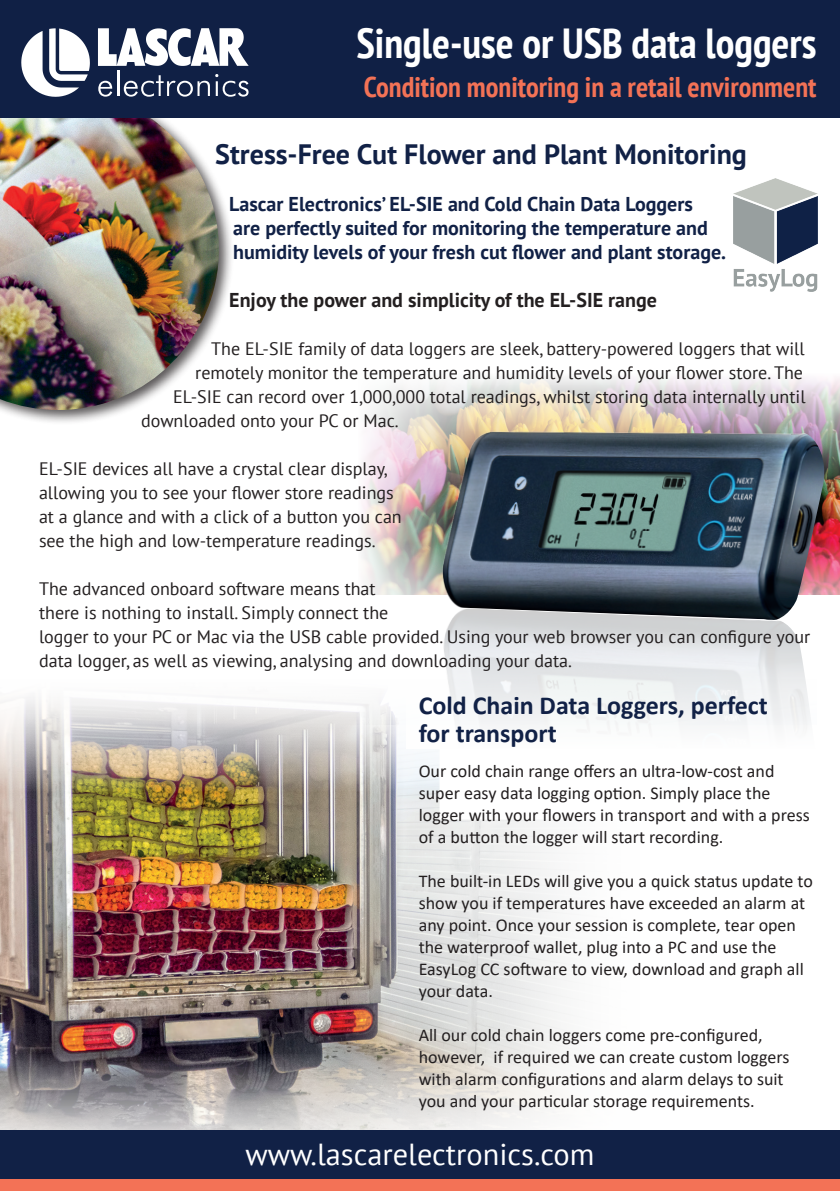
<style>
.page{position:relative;width:840px;height:1191px;background:#fff}
.page>*{position:absolute;margin:0;border:0;box-sizing:border-box;transform-origin:0 0}
.t1{font:700 condensed 42px "PT Sans";color:#fff}
.t2{font:30.4px "PT Sans";color:#fff}
.t3{font:700 condensed 28.6px "PT Sans";color:#f37256}
.t4{font:700 28px "PT Sans";color:#112146}
.t5{font:700 26px/28px "Calibri";color:#112146}
.t6{font:700 20px/24px "PT Sans";color:#112146}
.t7{font:700 20px "PT Sans";color:#231f20}
.t8{font:18px/24px "PT Sans";color:#231f20}
.t9{font:18px/22px "Calibri";color:#231f20}
</style>
<div class="page">
<img style="left:0;top:791px;width:342px;height:261px">
<svg style="left:0;top:1052px;width:342px;height:78px;background:#979497"></svg>
<div style="left:0;top:84px;width:234px;height:341px;background:#231f20;opacity:.75"></div>
<img style="left:0;top:117px;width:219px;height:293px">
<div style="left:0;top:0;width:839px;height:117px;background:#102045"></div>
<svg style="left:342px;top:791px;width:228px;height:339px"></svg>
<div style="left:0;top:1137px;width:839px;height:54px;background:#f37256"></div>
<div style="left:0;top:1130px;width:839px;height:48px;background:#112146"></div>
<svg style="left:98px;top:28px;width:150px;height:38px"></svg>
<svg style="left:21px;top:28px;width:69px;height:69px"></svg>
<svg style="left:98px;top:81px;width:14px;height:16px"></svg>
<hr style="left:117px;top:70px;width:2px;height:26px;background:#fff">
<svg style="left:124px;top:74px;width:124px;height:23px"></svg>
<svg style="left:231px;top:373px;width:608px;height:118px"></svg>
<img style="left:357px;top:373px;width:119px;height:170px">
<svg style="left:362px;top:543px;width:477px;height:52px;background:#d6c2c0"></svg>
<img style="left:0;top:697px;width:434px;height:94px">
<svg style="left:439px;top:749px;width:131px;height:70px"></svg>
<svg style="left:406px;top:630px;width:407px;height:119px;fill:#f0f2f4"></svg>
<img style="left:733px;top:178px;width:83px;height:113px">
<img style="left:432px;top:429px;width:395px;height:192px">
<h1 class="t1" style="left:356px;top:15px;width:461px">Single-use or USB data loggers</h1>
<h3 class="t3" style="left:364px;top:68px;width:454px">Condition monitoring in a retail environment</h3>
<h3 class="t4" style="left:215px;top:136px;width:533px">Stress-Free Cut Flower and Plant Monitoring</h3>
<p class="t6" style="left:229px;top:191px;width:498px">Lascar Electronics’ EL-SIE and Cold Chain Data Loggers<br>are perfectly suited for monitoring the temperature and humidity levels of your fresh cut flower and plant storage.</p>
<p class="t7" style="left:229px;top:286px;width:429px">Enjoy the power and simplicity of the EL-SIE range</p>
<p class="t8" style="left:211px;top:336px;width:594px">The EL-SIE family of data loggers are sleek, battery-powered loggers that will</p>
<p class="t8" style="left:195px;top:360px;width:609px">remotely monitor the temperature and humidity levels of your flower store. The</p>
<p class="t8" style="left:173px;top:384px;width:633px">EL-SIE can record over 1,000,000 total readings, whilst storing data internally until</p>
<p class="t8" style="left:141px;top:408px;width:259px">downloaded onto your PC or Mac.</p>
<p class="t8" style="left:39px;top:456px;width:364px">EL-SIE devices all have a crystal clear display, allowing you to see your flower store readings at a glance and with a click of a button you can see the high and low-temperature readings.</p>
<p class="t8" style="left:39px;top:576px;width:772px">The advanced onboard software means that<br>there is nothing to install. Simply connect the<br>logger to your PC or Mac via the USB cable provided. Using your web browser you can configure your data logger, as well as viewing, analysing and downloading your data.</p>
<h3 class="t5" style="left:418px;top:691px;width:350px">Cold Chain Data Loggers, perfect for transport</h3>
<p class="t9" style="left:418px;top:759px;width:392px">Our cold chain range offers an ultra-low-cost and super easy data logging option. Simply place the logger with your flowers in transport and with a press of a button the logger will start recording.</p>
<p class="t9" style="left:418px;top:869px;width:395px">The built-in LEDs will give you a quick status update to show you if temperatures have exceeded an alarm at any point. Once your session is complete, tear open the waterproof wallet, plug into a PC and use the EasyLog CC software to view, download and graph all your data.</p>
<p class="t9" style="left:418px;top:1023px;width:372px">All our cold chain loggers come pre-configured, however, if required we can create custom loggers with alarm configurations and alarm delays to suit you and your particular storage requirements.</p>
<h2 class="t2" style="left:245px;top:1135px;width:350px">www.lascarelectronics.com</h2>
</div>
